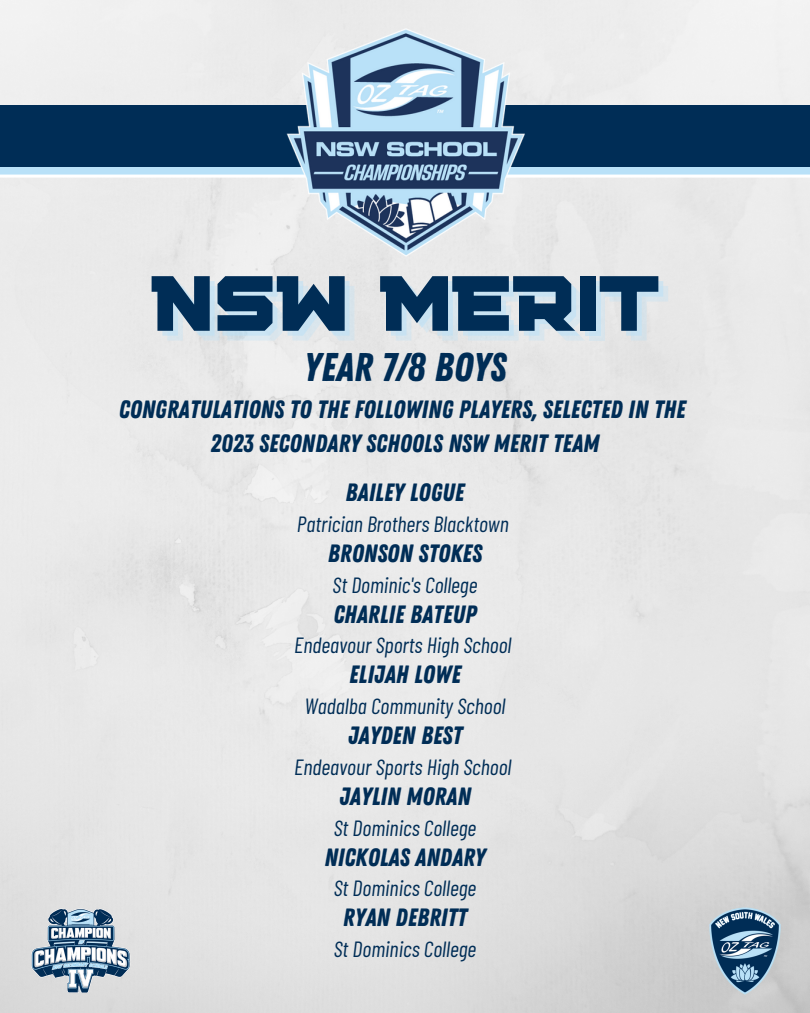
<style>
.page{position:relative;width:810px;height:1013px;background:#fff}
.page>*{position:absolute;margin:0;border:0;box-sizing:border-box;transform-origin:0 0}
.t1{font:78px "Squartiqa 4 F";letter-spacing:-.405em;color:#002d56}
.t2{font:40px "Zing Rust Base";color:#002d56}
.t3{font:25px "Zing Rust Base";color:#002d56}
.t4{font:italic 22px "Barlow Condensed";color:#002d56}
.s1{color:rgb(185 225 248/.3)}
</style>
<div class="page">
<svg style="left:0;top:166px;width:810px;height:12px;fill:#b9e1f8"></svg>
<div style="left:0;top:105px;width:810px;height:61px;background:#002d56"></div>
<img style="left:282px;top:19px;width:246px;height:245px">
<img style="left:699px;top:899px;width:90px;height:98px">
<img style="left:20px;top:899px;width:121px;height:102px">
<p class="t1" style="left:151px;top:264px;width:519px">N<span class="s1">N</span>S<span class="s1">S</span>W<span class="s1">W</span> M<span class="s1">M</span>E<span class="s1">E</span>R<span class="s1">R</span>I<span class="s1">I</span>T<span class="s1">T</span></p>
<p class="t2" style="left:304px;top:344px;width:204px">YEAR 7/8 BOYS</p>
<p class="t3" style="left:119px;top:394px;width:568px">CONGRATULATIONS TO THE FOLLOWING PLAYERS, SELECTED IN THE</p>
<p class="t3" style="left:211px;top:429px;width:390px">2023 SECONDARY SCHOOLS NSW MERIT TEAM</p>
<p class="t3" style="left:346px;top:478px;width:120px">BAILEY LOGUE</p>
<p class="t4" style="left:297px;top:510px;width:213px">Patrician Brothers Blacktown</p>
<p class="t3" style="left:328px;top:538px;width:156px">BRONSON STOKES</p>
<p class="t4" style="left:333px;top:570px;width:146px">St Dominic's College</p>
<p class="t3" style="left:333px;top:599px;width:145px">CHARLIE BATEUP</p>
<p class="t4" style="left:294px;top:631px;width:219px">Endeavour Sports High School</p>
<p class="t3" style="left:349px;top:660px;width:113px">ELIJAH LOWE</p>
<p class="t4" style="left:305px;top:692px;width:202px">Wadalba Community School</p>
<p class="t3" style="left:348px;top:721px;width:116px">JAYDEN BEST</p>
<p class="t4" style="left:294px;top:753px;width:219px">Endeavour Sports High School</p>
<p class="t3" style="left:339px;top:781px;width:133px">JAYLIN MORAN</p>
<p class="t4" style="left:334px;top:813px;width:144px">St Dominics College</p>
<p class="t3" style="left:324px;top:842px;width:163px">NICKOLAS ANDARY</p>
<p class="t4" style="left:334px;top:874px;width:144px">St Dominics College</p>
<p class="t3" style="left:343px;top:903px;width:126px">RYAN DEBRITT</p>
<p class="t4" style="left:334px;top:935px;width:144px">St Dominics College</p>
</div>
